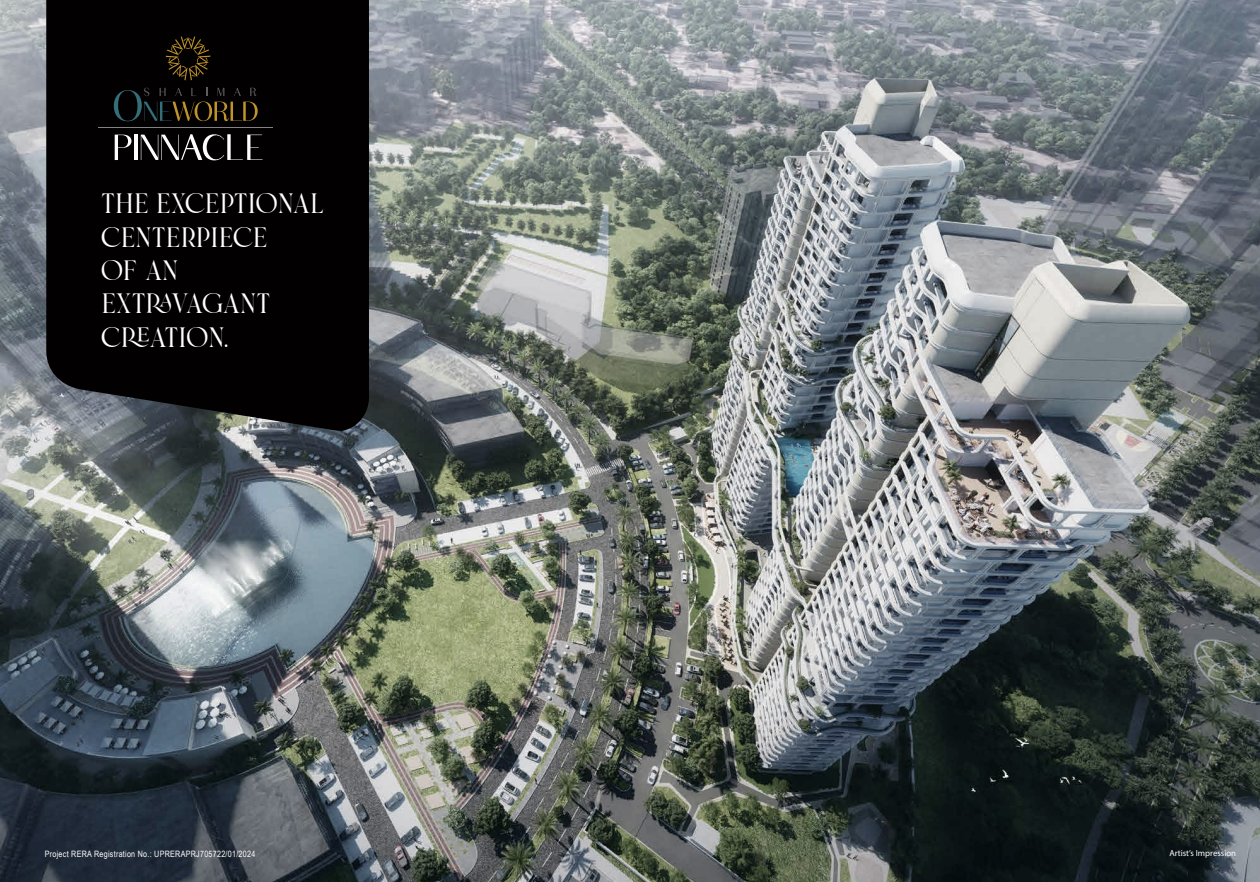
<style>
.page{position:relative;width:1260px;height:882px;background:#fff}
.page>*{position:absolute;margin:0;border:0;box-sizing:border-box;transform-origin:0 0}
.t1{font:27.82px/33.4px "Brand";letter-spacing:.01em;color:#fff}
.t2{font:8.75px "Arial Narrow";letter-spacing:.03em;color:#fff}
.t3{font:8.75px "Myriad Pro";color:#fff}
</style>
<div class="page">
<img style="left:0;top:0;width:1260px;height:882px">
<div style="left:46px;top:0;width:323px;height:431px;background:#020000"></div>
<hr style="left:134px;top:135px;width:4px;height:25px;background:#fff">
<svg style="left:115px;top:135px;width:17px;height:25px"></svg>
<svg style="left:141px;top:130px;width:122px;height:35px;background:#2a2929"></svg>
<hr style="left:98px;top:127px;width:175px;height:1px;background:#838283">
<svg style="left:166px;top:37px;width:45px;height:43px;background:#271c08"></svg>
<svg style="left:114px;top:88px;width:144px;height:33px;background:#1a180f"></svg>
<h1 class="t1" style="left:101px;top:189px;width:224px">THE EXCEPTIONAL<br>CENTERPIECE<br>OF AN<br>EXTRAVAGANT<br>CREATION.</h1>
<p class="t2" style="left:45px;top:847px;width:212px">Project RERA Registration No.: UPRERAPRJ705722/01/2024</p>
<p class="t3" style="left:1169px;top:848px;width:68px">Artist’s Impression</p>
</div>
